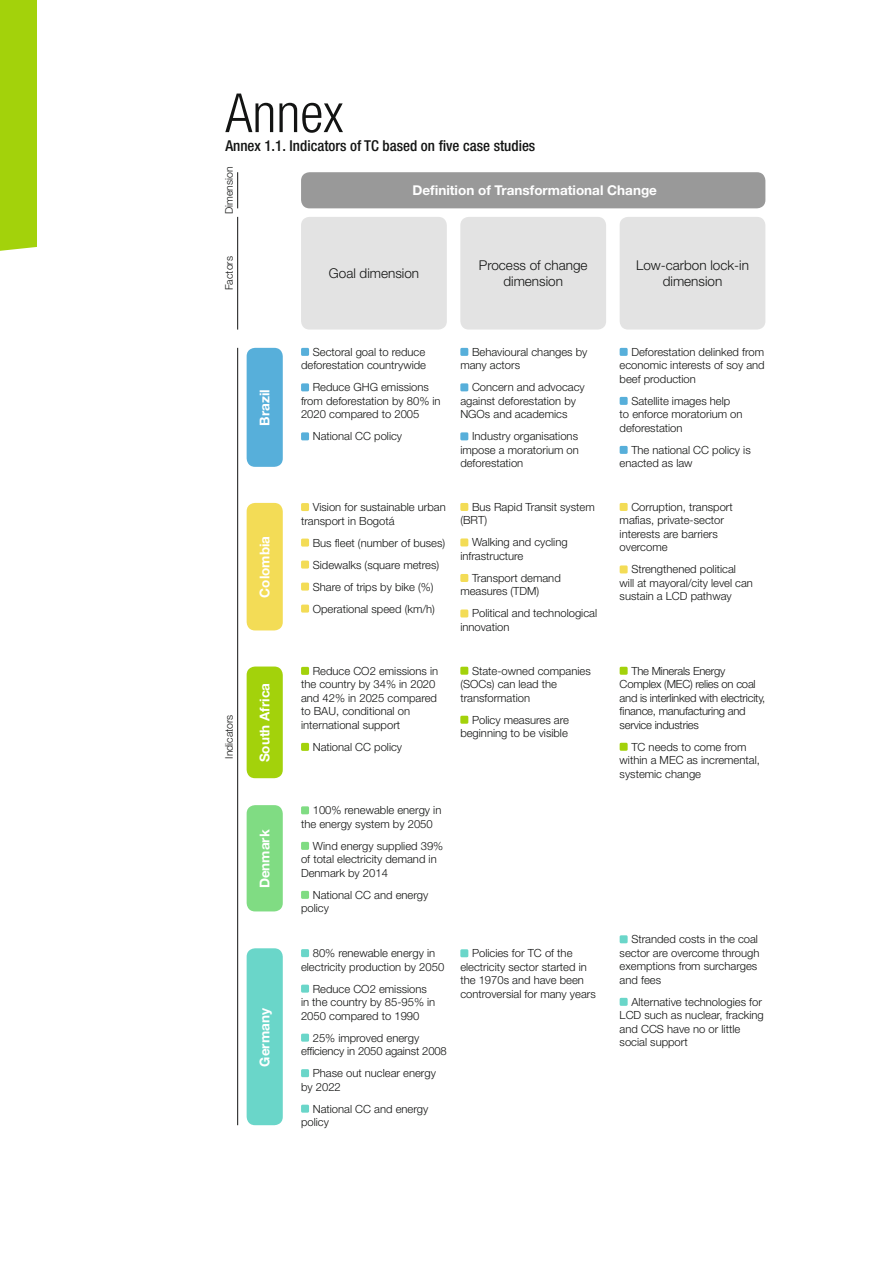
<style>
.page{position:relative;width:893px;height:1263px;background:#fff}
.page>*{position:absolute;margin:0;border:0;box-sizing:border-box;transform-origin:0 0}
.t1{font:300 condensed 54px "Helvetica Neue LT Std";color:#131413}
.t2{font:500 condensed 15px "Helvetica Neue LT Std";color:#131413}
.t3{font:700 13.5px "Helvetica Neue LT Std";color:#fff}
.t4{font:300 13.5px/16.5px "Helvetica Neue LT Std";color:#131413;text-align:center}
.t5{font:300 11.25px/13.5px "Helvetica Neue LT Std";color:#131413}
.t6{font:300 11.25px/13.5px "Helvetica Neue LT Std";letter-spacing:-.02em;color:#131413}
.t7{font:300 10.5px "Helvetica Neue LT Std";color:#131413}
</style>
<div class="page">
<div style="left:0;top:0;width:36px;height:256px;background:#a3d20b"></div>
<svg style="left:0;top:245px;width:37px;height:11px"></svg>
<div style="left:247px;top:348px;width:36px;height:119px;background:#57afda;border-radius:9px"></div>
<div style="left:247px;top:503px;width:36px;height:127px;background:#f3dc56;border-radius:9px"></div>
<div style="left:247px;top:666px;width:36px;height:112px;background:#a3d20b;border-radius:9px"></div>
<div style="left:247px;top:805px;width:36px;height:106px;background:#80dc83;border-radius:9px"></div>
<div style="left:247px;top:948px;width:36px;height:177px;background:#6ad6c9;border-radius:9px"></div>
<div style="left:301px;top:217px;width:146px;height:113px;background:#e3e3e3;border-radius:9px"></div>
<div style="left:460px;top:217px;width:146px;height:113px;background:#e3e3e3;border-radius:9px"></div>
<div style="left:620px;top:217px;width:145px;height:113px;background:#e3e3e3;border-radius:9px"></div>
<div style="left:301px;top:348px;width:8px;height:8px;background:#57afda;border-radius:2px"></div>
<div style="left:301px;top:383px;width:8px;height:8px;background:#57afda;border-radius:2px"></div>
<div style="left:301px;top:432px;width:8px;height:8px;background:#57afda;border-radius:2px"></div>
<div style="left:301px;top:503px;width:8px;height:8px;background:#f3dc56;border-radius:2px"></div>
<div style="left:301px;top:539px;width:8px;height:8px;background:#f3dc56;border-radius:2px"></div>
<div style="left:301px;top:561px;width:8px;height:8px;background:#f3dc56;border-radius:2px"></div>
<div style="left:301px;top:583px;width:8px;height:8px;background:#f3dc56;border-radius:2px"></div>
<div style="left:301px;top:605px;width:8px;height:8px;background:#f3dc56;border-radius:2px"></div>
<div style="left:301px;top:667px;width:8px;height:8px;background:#a3d20b;border-radius:2px"></div>
<div style="left:301px;top:743px;width:8px;height:8px;background:#a3d20b;border-radius:2px"></div>
<div style="left:301px;top:806px;width:8px;height:8px;background:#80dc83;border-radius:2px"></div>
<div style="left:301px;top:842px;width:8px;height:8px;background:#80dc83;border-radius:2px"></div>
<div style="left:301px;top:891px;width:8px;height:8px;background:#80dc83;border-radius:2px"></div>
<div style="left:301px;top:949px;width:8px;height:8px;background:#6ad6c9;border-radius:2px"></div>
<div style="left:301px;top:985px;width:8px;height:8px;background:#6ad6c9;border-radius:2px"></div>
<div style="left:301px;top:1034px;width:8px;height:8px;background:#6ad6c9;border-radius:2px"></div>
<div style="left:301px;top:1069px;width:8px;height:8px;background:#6ad6c9;border-radius:2px"></div>
<div style="left:301px;top:1105px;width:8px;height:8px;background:#6ad6c9;border-radius:2px"></div>
<div style="left:460px;top:348px;width:8px;height:8px;background:#57afda;border-radius:2px"></div>
<div style="left:460px;top:383px;width:8px;height:8px;background:#57afda;border-radius:2px"></div>
<div style="left:460px;top:432px;width:8px;height:8px;background:#57afda;border-radius:2px"></div>
<div style="left:460px;top:503px;width:8px;height:8px;background:#f3dc56;border-radius:2px"></div>
<div style="left:460px;top:538px;width:8px;height:8px;background:#f3dc56;border-radius:2px"></div>
<div style="left:460px;top:574px;width:8px;height:8px;background:#f3dc56;border-radius:2px"></div>
<div style="left:460px;top:609px;width:8px;height:8px;background:#f3dc56;border-radius:2px"></div>
<div style="left:460px;top:667px;width:8px;height:8px;background:#a3d20b;border-radius:2px"></div>
<div style="left:460px;top:716px;width:8px;height:8px;background:#a3d20b;border-radius:2px"></div>
<div style="left:460px;top:949px;width:8px;height:8px;background:#6ad6c9;border-radius:2px"></div>
<div style="left:620px;top:348px;width:8px;height:8px;background:#57afda;border-radius:2px"></div>
<div style="left:620px;top:397px;width:8px;height:8px;background:#57afda;border-radius:2px"></div>
<div style="left:620px;top:446px;width:8px;height:8px;background:#57afda;border-radius:2px"></div>
<div style="left:620px;top:503px;width:8px;height:8px;background:#f3dc56;border-radius:2px"></div>
<div style="left:620px;top:565px;width:8px;height:8px;background:#f3dc56;border-radius:2px"></div>
<div style="left:620px;top:667px;width:8px;height:8px;background:#a3d20b;border-radius:2px"></div>
<div style="left:620px;top:743px;width:8px;height:8px;background:#a3d20b;border-radius:2px"></div>
<div style="left:620px;top:935px;width:8px;height:8px;background:#6ad6c9;border-radius:2px"></div>
<div style="left:620px;top:998px;width:8px;height:8px;background:#6ad6c9;border-radius:2px"></div>
<div style="left:301px;top:172px;width:464px;height:36px;background:#999;border-radius:9px"></div>
<hr style="left:237px;top:172px;width:1px;height:36px;background:#131413">
<hr style="left:237px;top:217px;width:1px;height:113px;background:#131413">
<hr style="left:237px;top:348px;width:1px;height:777px;background:#131413">
<h1 class="t1" style="left:225px;top:82px;width:119px">Annex</h1>
<h2 class="t2" style="left:225px;top:137px;width:311px">Annex 1.1. Indicators of TC based on five case studies</h2>
<p class="t7" style="left:223px;top:214px;width:49px;rotate:-90deg">Dimension</p>
<p class="t7" style="left:223px;top:290px;width:35px;rotate:-90deg">Factors</p>
<p class="t3" style="left:256px;top:426px;width:38px;rotate:-90deg">Brazil</p>
<p class="t3" style="left:256px;top:597px;width:63px;rotate:-90deg">Colombia</p>
<p class="t7" style="left:223px;top:759px;width:46px;rotate:-90deg">Indicators</p>
<p class="t3" style="left:256px;top:762px;width:81px;rotate:-90deg">South Africa</p>
<p class="t3" style="left:256px;top:888px;width:60px;rotate:-90deg">Denmark</p>
<p class="t3" style="left:256px;top:1066px;width:60px;rotate:-90deg">Germany</p>
<p class="t3" style="left:412px;top:182px;width:246px">Definition of Transformational Change</p>
<p class="t4" style="left:329px;top:265px;width:92px">Goal dimension</p>
<p class="t4" style="left:479px;top:256px;width:110px">Process of change dimension</p>
<p class="t4" style="left:636px;top:257px;width:114px">Low-carbon lock-in dimension</p>
<p class="t5" style="left:301px;top:345px;width:127px;text-align:right">Sectoral goal to reduce deforestation countrywide</p>
<p class="t5" style="left:301px;top:380px;width:141px;text-indent:12px">Reduce GHG emissions from deforestation by 80% in<br>2020 compared to 2005</p>
<p class="t5" style="left:313px;top:429px;width:91px">National CC policy</p>
<p class="t5" style="left:301px;top:500px;width:146px;text-indent:12px">Vision for sustainable urban transport in Bogotá</p>
<p class="t5" style="left:313px;top:531px;width:134px;line-height:22px">Bus fleet (number of buses)<br>Sidewalks (square metres)<br>Share of trips by bike (%)<br>Operational speed (km/h)</p>
<p class="t5" style="left:301px;top:664px;width:139px;text-indent:12px">Reduce CO2 emissions in the country by 34% in 2020 and 42% in 2025 compared to BAU, conditional on international support</p>
<p class="t5" style="left:313px;top:740px;width:91px">National CC policy</p>
<p class="t5" style="left:460px;top:345px;width:129px;text-indent:12px">Behavioural changes by many actors</p>
<p class="t5" style="left:460px;top:380px;width:126px;text-indent:12px">Concern and advocacy against deforestation by<br>NGOs and academics</p>
<p class="t5" style="left:460px;top:429px;width:120px;text-align:justify;text-indent:12px">Industry organisations impose a moratorium on deforestation</p>
<p class="t5" style="left:460px;top:500px;width:136px;text-indent:12px">Bus Rapid Transit system (BRT)</p>
<p class="t5" style="left:460px;top:535px;width:109px;text-indent:12px">Walking and cycling infrastructure</p>
<p class="t5" style="left:460px;top:571px;width:102px;text-indent:12px">Transport demand measures (TDM)</p>
<p class="t5" style="left:460px;top:606px;width:138px;text-indent:12px">Political and technological innovation</p>
<p class="t5" style="left:460px;top:664px;width:132px;text-indent:12px">State-owned companies (SOCs) can lead the transformation</p>
<p class="t5" style="left:460px;top:713px;width:110px;text-align:right">Policy measures are beginning to be visible</p>
<p class="t5" style="left:301px;top:803px;width:142px;text-indent:12px">100% renewable energy in the energy system by 2050</p>
<p class="t5" style="left:301px;top:839px;width:144px;text-indent:12px">Wind energy supplied 39% of total electricity demand in<br>Denmark by 2014</p>
<p class="t5" style="left:301px;top:888px;width:129px;text-indent:12px">National CC and energy policy</p>
<p class="t5" style="left:301px;top:946px;width:145px;text-align:center">80% renewable energy in electricity production by 2050</p>
<p class="t5" style="left:301px;top:982px;width:136px;text-indent:12px">Reduce CO2 emissions in the country by 85-95% in<br>2050 compared to 1990</p>
<p class="t5" style="left:301px;top:1031px;width:147px;text-indent:12px">25% improved energy efficiency in 2050 against 2008</p>
<p class="t5" style="left:301px;top:1066px;width:136px;text-indent:12px">Phase out nuclear energy by 2022</p>
<p class="t5" style="left:301px;top:1102px;width:129px;text-indent:12px">National CC and energy policy</p>
<p class="t5" style="left:460px;top:946px;width:137px;text-indent:12px">Policies for TC of the electricity sector started in the 1970s and have been controversial for many years</p>
<p class="t5" style="left:620px;top:345px;width:147px;text-align:justify;text-indent:12px">Deforestation delinked from economic interests of soy and beef production</p>
<p class="t5" style="left:620px;top:394px;width:124px;text-indent:12px">Satellite images help to enforce moratorium on deforestation</p>
<p class="t5" style="left:620px;top:443px;width:133px;text-indent:12px">The national CC policy is enacted as law</p>
<p class="t5" style="left:620px;top:500px;width:115px;text-indent:12px">Corruption, transport mafias, private-sector interests are barriers overcome</p>
<p class="t5" style="left:620px;top:562px;width:135px;text-indent:12px">Strengthened political will at mayoral/city level can sustain a LCD pathway</p>
<p class="t6" style="left:620px;top:664px;width:147px;text-indent:12px">The Minerals Energy<br>Complex (MEC) relies on coal and is interlinked with electricity, finance, manufacturing and service industries</p>
<p class="t5" style="left:620px;top:740px;width:142px;text-indent:12px">TC needs to come from within a MEC as incremental, systemic change</p>
<p class="t5" style="left:620px;top:932px;width:141px;text-indent:12px">Stranded costs in the coal sector are overcome through exemptions from surcharges and fees</p>
<p class="t5" style="left:620px;top:995px;width:146px;text-indent:12px">Alternative technologies for<br>LCD such as nuclear, fracking and CCS have no or little social support</p>
</div>
